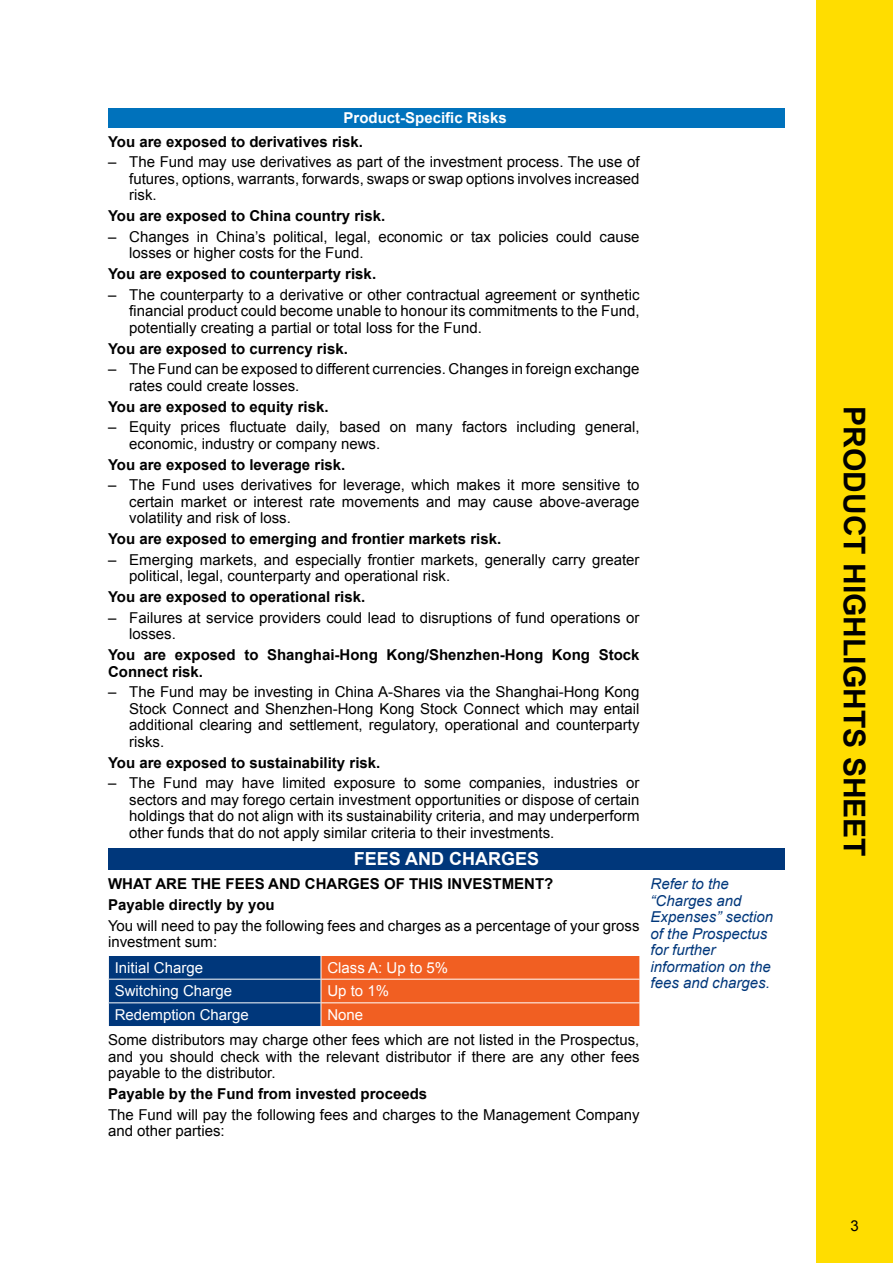
<style>
.page{position:relative;width:893px;height:1263px;background:#fff}
.page>*{position:absolute;margin:0;border:0;box-sizing:border-box;transform-origin:0 0}
.t1{font:700 30px "Arial";color:#000}
.t2{font:700 18px "Arial";color:#fff}
.t3{font:15px/16.5px "Arial";color:#000}
.t4{font:700 15px/20.7px "Arial";color:#000}
.t5{font:italic 15px/16.5px "Arial";color:#00377b}
.t6{font:15px "Arial";color:#fff}
.t7{font:700 15px "Arial";color:#fff}
</style>
<div class="page">
<div style="left:816px;top:0;width:77px;height:1263px;background:#fd0"></div>
<div style="left:108px;top:848px;width:677px;height:21px;background:#00377b"></div>
<svg style="left:108px;top:956px;width:532px;height:70px;background:#94544b"></svg>
<div style="left:108px;top:108px;width:677px;height:19px;background:#0072bc"></div>
<p class="t7" style="left:344px;top:108px;width:165px">Product-Specific Risks</p>
<p class="t4" style="left:108px;top:131px;width:256px">You are exposed to derivatives risk.</p>
<p class="t3" style="left:129px;top:154px;width:512px;text-align:justify;text-indent:-21px">– The Fund may use derivatives as part of the investment process. The use of futures, options, warrants, forwards, swaps or swap options involves increased risk.</p>
<p class="t4" style="left:108px;top:206px;width:279px">You are exposed to China country risk.</p>
<p class="t3" style="left:129px;top:228px;width:512px;text-indent:-21px">– Changes in China’s political, legal, economic or tax policies could cause losses or higher costs for the Fund.</p>
<p class="t4" style="left:108px;top:264px;width:270px">You are exposed to counterparty risk.</p>
<p class="t3" style="left:129px;top:286px;width:512px;text-align:justify;text-indent:-21px">– The counterparty to a derivative or other contractual agreement or synthetic financial product could become unable to honour its commitments to the Fund, potentially creating a partial or total loss for the Fund.</p>
<p class="t4" style="left:108px;top:338px;width:241px">You are exposed to currency risk.</p>
<p class="t3" style="left:129px;top:361px;width:512px;text-indent:-21px">– The Fund can be exposed to different currencies. Changes in foreign exchange rates could create losses.</p>
<p class="t4" style="left:108px;top:396px;width:222px">You are exposed to equity risk.</p>
<p class="t3" style="left:129px;top:419px;width:512px;text-indent:-21px">– Equity prices fluctuate daily, based on many factors including general, economic, industry or company news.</p>
<p class="t4" style="left:108px;top:454px;width:239px">You are exposed to leverage risk.</p>
<p class="t3" style="left:129px;top:477px;width:512px;text-align:justify;text-indent:-21px">– The Fund uses derivatives for leverage, which makes it more sensitive to certain market or interest rate movements and may cause above-average volatility and risk of loss.</p>
<p class="t4" style="left:108px;top:529px;width:395px">You are exposed to emerging and frontier markets risk.</p>
<p class="t3" style="left:129px;top:551px;width:512px;text-indent:-21px">– Emerging markets, and especially frontier markets, generally carry greater political, legal, counterparty and operational risk.</p>
<p class="t4" style="left:108px;top:587px;width:259px">You are exposed to operational risk.</p>
<p class="t3" style="left:129px;top:609px;width:512px;text-indent:-21px">– Failures at service providers could lead to disruptions of fund operations or losses.</p>
<p class="t4" style="left:108px;top:647px;width:533px;line-height:16.5px">You are exposed to Shanghai-Hong Kong/Shenzhen-Hong Kong Stock<br>Connect risk.</p>
<p class="t3" style="left:129px;top:684px;width:512px;text-align:justify;text-indent:-21px">– The Fund may be investing in China A-Shares via the Shanghai-Hong Kong Stock Connect and Shenzhen-Hong Kong Stock Connect which may entail additional clearing and settlement, regulatory, operational and counterparty risks.</p>
<p class="t4" style="left:108px;top:752px;width:274px">You are exposed to sustainability risk.</p>
<p class="t3" style="left:129px;top:775px;width:512px;text-align:justify;text-indent:-21px">– The Fund may have limited exposure to some companies, industries or sectors and may forego certain investment opportunities or dispose of certain holdings that do not align with its sustainability criteria, and may underperform other funds that do not apply similar criteria to their investments.</p>
<p class="t2" style="left:354px;top:847px;width:187px">FEES AND CHARGES</p>
<p class="t4" style="left:108px;top:874px;width:447px">WHAT ARE THE FEES AND CHARGES OF THIS INVESTMENT?<br>Payable directly by you</p>
<p class="t3" style="left:108px;top:917px;width:533px">You will need to pay the following fees and charges as a percentage of your gross investment sum:</p>
<p class="t6" style="left:115px;top:958px;width:90px">Initial Charge</p>
<p class="t6" style="left:327px;top:958px;width:122px">Class A: Up to 5%</p>
<p class="t6" style="left:115px;top:981px;width:119px">Switching Charge</p>
<p class="t6" style="left:327px;top:981px;width:63px">Up to 1%</p>
<p class="t6" style="left:115px;top:1005px;width:136px">Redemption Charge</p>
<p class="t6" style="left:327px;top:1005px;width:37px">None</p>
<p class="t3" style="left:108px;top:1032px;width:533px;text-align:justify">Some distributors may charge other fees which are not listed in the Prospectus, and you should check with the relevant distributor if there are any other fees payable to the distributor.</p>
<p class="t4" style="left:108px;top:1084px;width:321px">Payable by the Fund from invested proceeds</p>
<p class="t3" style="left:108px;top:1106px;width:533px">The Fund will pay the following fees and charges to the Management Company and other parties:</p>
<p class="t5" style="left:651px;top:876px;width:124px">Refer to the “Charges and<br>Expenses” section of the Prospectus for further information on the fees and charges.</p>
<h1 class="t1" style="left:874px;top:406px;width:452px;rotate:90deg">PRODUCT HIGHLIGHTS SHEET</h1>
<p class="t3" style="left:850px;top:1218px;width:10px">3</p>
</div>
